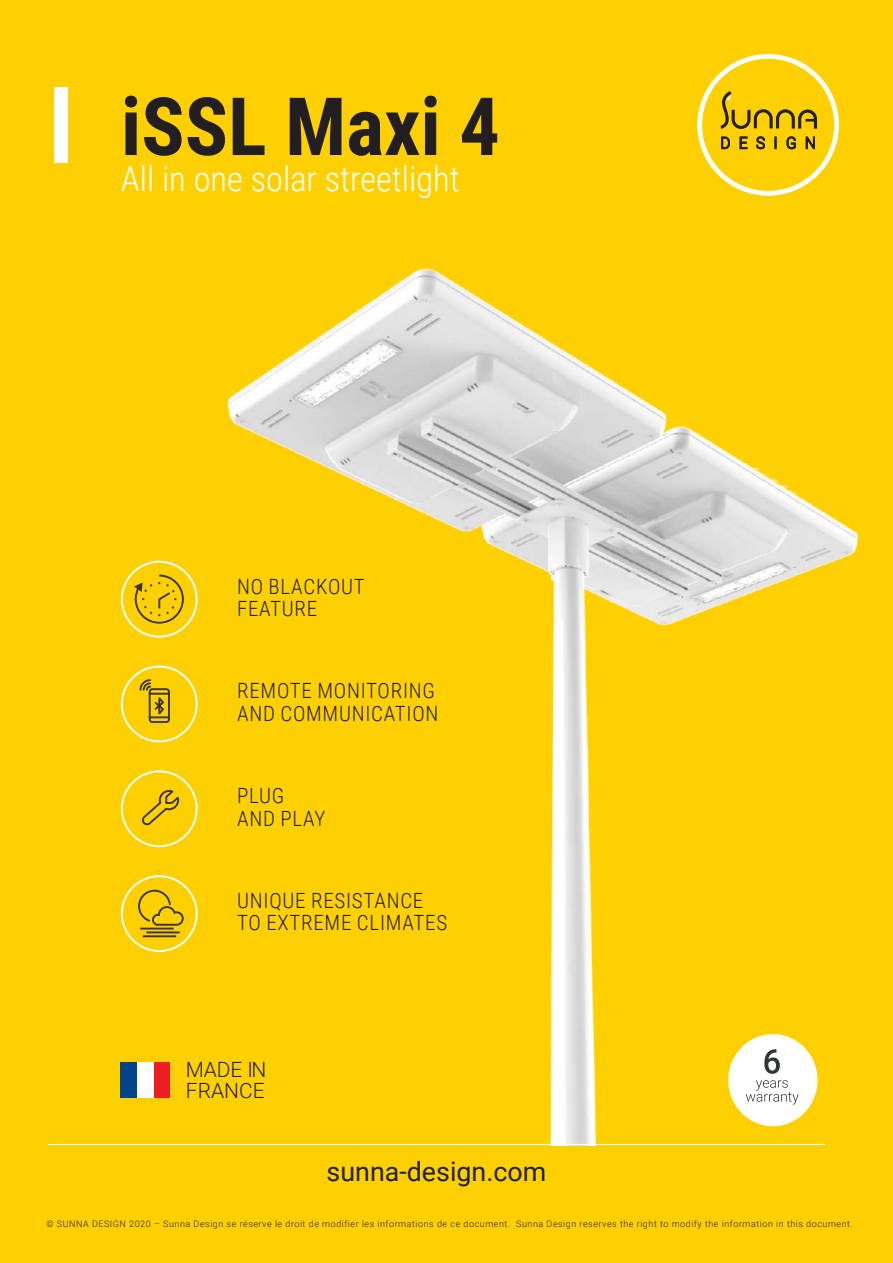
<style>
.page{position:relative;width:893px;height:1263px;background:#ffd000}
.page>*{position:absolute;margin:0;border:0;box-sizing:border-box;transform-origin:0 0}
.t1{font:700 80.4px "Roboto Condensed";color:#231f20}
.t2{font:300 34.5px "Roboto Condensed";color:#fff}
.t3{font:26.85px "Roboto";color:#231f20}
.t4{font:300 21px/22.5px "Roboto Condensed";letter-spacing:.035em;color:#231f20}
.t5{font:300 21px/20.5px "Roboto";color:#231f20}
.t6{font:300 9px "Roboto";letter-spacing:.06em;color:#231f20}
</style>
<div class="page">
<img style="left:179px;top:268px;width:680px;height:876px">
<div style="left:54px;top:87px;width:14px;height:76px;background:#fff"></div>
<div style="left:697px;top:54px;width:142px;height:142px;border:5px solid #fff;border-radius:50%"></div>
<svg style="left:720px;top:91px;width:97px;height:59px"></svg>
<hr style="left:48px;top:1144px;width:777px;height:1px;background:#fff">
<div style="left:121px;top:561px;width:77px;height:76px;border:2px solid #fff;border-radius:50%"></div>
<svg style="left:134px;top:574px;width:51px;height:51px"></svg>
<div style="left:121px;top:770px;width:77px;height:77px;border:2px solid #fff;border-radius:50%"></div>
<svg style="left:141px;top:789px;width:39px;height:38px"></svg>
<div style="left:121px;top:875px;width:77px;height:77px;border:2px solid #fff;border-radius:50%"></div>
<svg style="left:138px;top:889px;width:47px;height:49px"></svg>
<div style="left:121px;top:665px;width:77px;height:77px;border:2px solid #fff;border-radius:50%"></div>
<svg style="left:139px;top:679px;width:31px;height:44px"></svg>
<div style="left:728px;top:1034px;width:89px;height:92px;background:#fff;border-radius:50%"></div>
<svg style="left:764px;top:1049px;width:16px;height:25px"></svg>
<svg style="left:746px;top:1080px;width:53px;height:24px"></svg>
<div style="left:153px;top:1062px;width:16px;height:36px;background:#ee1d23"></div>
<div style="left:137px;top:1062px;width:16px;height:36px;background:#fff"></div>
<div style="left:121px;top:1062px;width:16px;height:36px;background:#014288"></div>
<h1 class="t1" style="left:121px;top:70px;width:381px">iSSL Maxi 4</h1>
<h2 class="t2" style="left:121px;top:154px;width:340px">All in one solar streetlight</h2>
<h3 class="t4" style="left:237px;top:574px;width:129px">NO BLACKOUT<br>FEATURE</h3>
<h3 class="t4" style="left:237px;top:679px;width:203px">REMOTE MONITORING<br>AND COMMUNICATION</h3>
<h3 class="t4" style="left:237px;top:783px;width:90px">PLUG<br>AND PLAY</h3>
<h3 class="t4" style="left:237px;top:888px;width:212px">UNIQUE RESISTANCE<br>TO EXTREME CLIMATES</h3>
<h3 class="t5" style="left:186px;top:1059px;width:82px">MADE IN<br>FRANCE</h3>
<h3 class="t3" style="left:327px;top:1152px;width:221px">sunna-design.com</h3>
<p class="t6" style="left:46px;top:1218px;width:808px">© SUNNA DESIGN 2020 – Sunna Design se réserve le droit de modifier les informations de ce document. Sunna Design reserves the right to modify the information in this document.</p>
</div>
